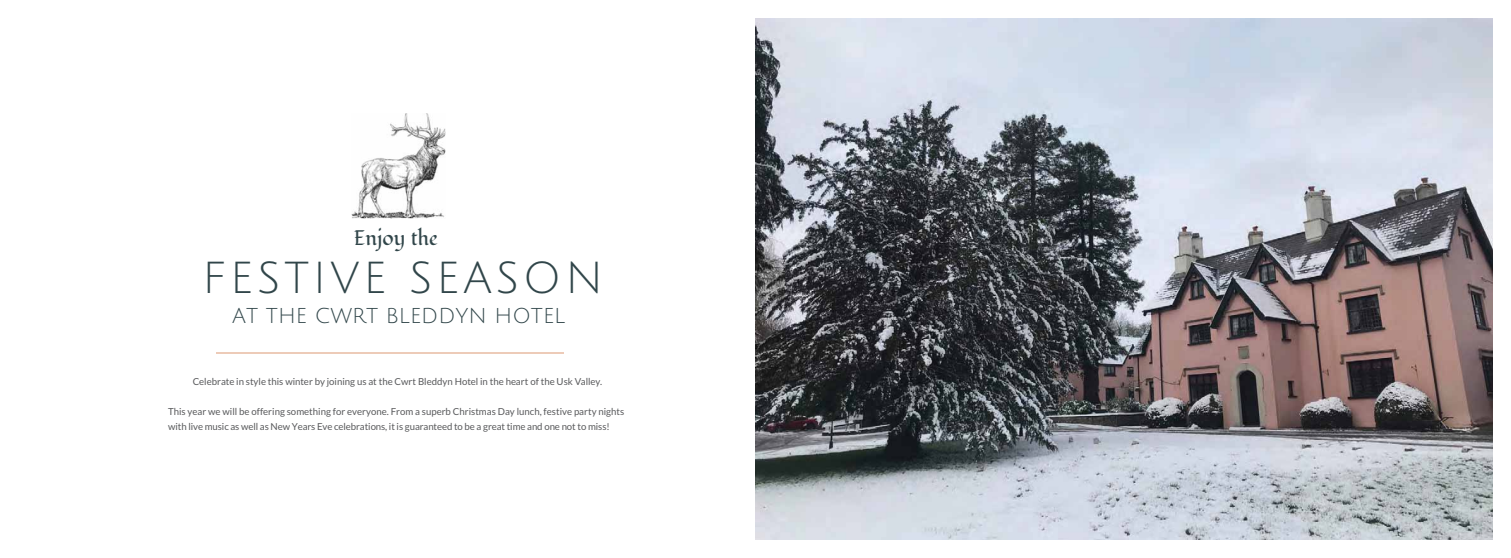
<style>
.page{position:relative;width:1511px;height:558px;background:#fff}
.page>*{position:absolute;margin:0;border:0;box-sizing:border-box;transform-origin:0 0}
.t1{font:43.75px "Julius Sans One";letter-spacing:.08em;color:#31464a}
.t2{font:21px "Julius Sans One";color:#31464a}
.t3{font:21px "Fondamento";color:#31464a}
.t4{font:9.62px/14.9px "Lato";color:#58595b}
</style>
<div class="page">
<hr style="left:216px;top:352px;width:348px;height:2px;background:#edcbb8">
<img style="left:351px;top:113px;width:94px;height:105px">
<img style="left:755px;top:18px;width:737px;height:521px">
<h2 class="t3" style="left:354px;top:226px;width:86px">Enjoy the</h2>
<h1 class="t1" style="left:202px;top:252px;width:402px">FESTIVE SEASON</h1>
<h2 class="t2" style="left:232px;top:303px;width:334px">AT THE CWRT BLEDDYN HOTEL</h2>
<p class="t4" style="left:193px;top:375px;width:411px">Celebrate in style this winter by joining us at the Cwrt Bleddyn Hotel in the heart of the Usk Valley.</p>
<p class="t4" style="left:168px;top:405px;width:457px">This year we will be offering something for everyone. From a superb Christmas Day lunch, festive party nights with live music as well as New Years Eve celebrations, it is guaranteed to be a great time and one not to miss!</p>
</div>
